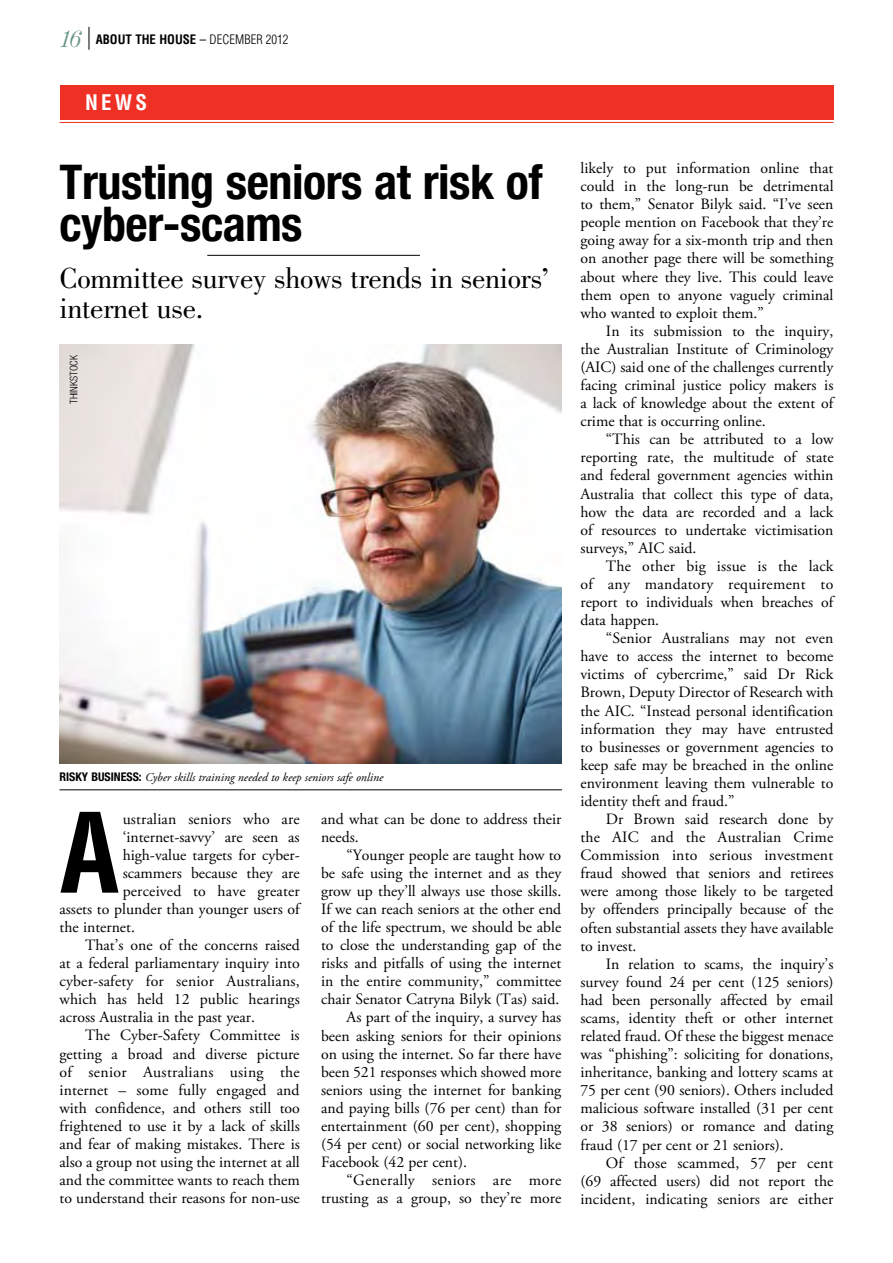
<style>
.page{position:relative;width:893px;height:1263px;background:#fff}
.page>*{position:absolute;margin:0;border:0;box-sizing:border-box;transform-origin:0 0}
.t1{font:700 condensed 107.7px "Helvetica";color:#000}
.t2{font:700 condensed 48px/42px "Helvetica Neue";color:#000}
.t3{font:30px/30px "Bodoni";letter-spacing:-.01em;color:#000}
.t4{font:700 condensed 21px "Helvetica";color:#fff}
.t5{font:15.75px/18.1px "Adobe Garamond Pro";color:#000;text-align:justify}
.t6{font:15.75px "Adobe Garamond Pro";letter-spacing:.02em;color:#000}
.t7{font:700 condensed 12.75px "Helvetica";color:#000}
.t8{font:italic 12px "Adobe Garamond Pro";color:#000}
.t9{font:700 condensed 12px "Helvetica Neue";color:#000}
.t10{font:300 condensed 10.5px "Helvetica Neue";color:#000}
.s1{font-family:"Andrich Minerva";font-weight:400;font-style:italic;font-stretch:normal;font-size:21px;color:#629081}
.s2{font-family:"Adobe Garamond Pro";font-weight:400;font-stretch:normal;font-size:22.8px}
.s3{font-weight:400}
.s4{font-weight:300}
.s5{font-family:"Helvetica Neue";font-weight:700;font-style:normal;font-stretch:condensed}
</style>
<div class="page">
<div style="left:60px;top:85px;width:773px;height:34px;background:#ee3124"></div>
<hr style="left:60px;top:122px;width:773px;height:1px;background:#ee3124">
<hr style="left:207px;top:255px;width:213px;height:1px;background:#000">
<img style="left:60px;top:344px;width:501px;height:419px">
<hr style="left:60px;top:789px;width:502px;height:1px;background:#000">
<p class="t7" style="left:60px;top:31px;width:230px"><span class="s1">16</span> <span class="s2">|</span> ABOUT THE HOUSE <span class="s3">–</span> <span class="s4">DECEMBER 2012</span></p>
<h3 class="t4" style="left:85px;top:89px;width:61px">NEWS</h3>
<h2 class="t2" style="left:60px;top:160px;width:485px">Trusting seniors at risk of cyber-scams</h2>
<h3 class="t3" style="left:60px;top:263px;width:491px">Committee survey shows trends in seniors’ internet use.</h3>
<p class="t10" style="left:68px;top:404px;width:50px;rotate:-90deg">Thinkstock</p>
<p class="t9" style="left:60px;top:770px;width:7px">RISKY</p>
<p class="t9" style="left:91px;top:770px;width:7px">BUSINESS</p>
<p class="t8" style="left:139px;top:770px;width:246px"><span class="s5">:</span> Cyber skills training needed to keep seniors safe online</p>
<h1 class="t1" style="left:60px;top:788px;width:61px">A</h1>
<p class="t5" style="left:123px;top:810px;width:179px">ustralian seniors who are</p>
<p class="t5" style="left:123px;top:828px;width:178px">‘internet-savvy’ are seen as</p>
<p class="t5" style="left:123px;top:846px;width:179px">high-value targets for cyber-</p>
<p class="t5" style="left:123px;top:864px;width:179px">scammers because they are</p>
<p class="t5" style="left:123px;top:882px;width:179px">perceived to have greater</p>
<p class="t5" style="left:60px;top:900px;width:243px">assets to plunder than younger users of</p>
<p class="t5" style="left:60px;top:918px;width:77px">the internet.</p>
<p class="t5" style="left:85px;top:936px;width:216px">That’s one of the concerns raised</p>
<p class="t5" style="left:60px;top:954px;width:242px">at a federal parliamentary inquiry into</p>
<p class="t5" style="left:60px;top:973px;width:242px">cyber-safety for senior Australians,</p>
<p class="t5" style="left:60px;top:991px;width:242px">which has held 12 public hearings</p>
<p class="t5" style="left:60px;top:1009px;width:197px">across Australia in the past year.</p>
<p class="t5" style="left:85px;top:1027px;width:216px">The Cyber-Safety Committee is</p>
<p class="t5" style="left:60px;top:1045px;width:241px">getting a broad and diverse picture</p>
<p class="t6" style="left:60px;top:1062px;width:242px">of senior Australians using the</p>
<p class="t5" style="left:60px;top:1081px;width:242px">internet – some fully engaged and</p>
<p class="t5" style="left:60px;top:1099px;width:242px">with confidence, and others still too</p>
<p class="t5" style="left:60px;top:1117px;width:242px">frightened to use it by a lack of skills</p>
<p class="t5" style="left:60px;top:1135px;width:242px">and fear of making mistakes. There is</p>
<p class="t5" style="left:60px;top:1153px;width:242px">also a group not using the internet at all</p>
<p class="t5" style="left:60px;top:1172px;width:242px">and the committee wants to reach them</p>
<p class="t5" style="left:60px;top:1190px;width:242px">to understand their reasons for non-use</p>
<p class="t5" style="left:321px;top:810px;width:242px">and what can be done to address their needs.</p>
<p class="t5" style="left:347px;top:846px;width:216px">“Younger people are taught how to</p>
<p class="t5" style="left:321px;top:864px;width:242px">be safe using the internet and as they</p>
<p class="t5" style="left:321px;top:882px;width:242px">grow up they’ll always use those skills.</p>
<p class="t5" style="left:321px;top:900px;width:242px">If we can reach seniors at the other end</p>
<p class="t5" style="left:321px;top:918px;width:242px">of the life spectrum, we should be able</p>
<p class="t5" style="left:321px;top:936px;width:242px">to close the understanding gap of the</p>
<p class="t5" style="left:321px;top:955px;width:242px">risks and pitfalls of using the internet</p>
<p class="t5" style="left:321px;top:973px;width:242px">in the entire community,” committee</p>
<p class="t5" style="left:321px;top:991px;width:240px">chair Senator Catryna Bilyk (Tas) said.</p>
<p class="t5" style="left:347px;top:1009px;width:216px">As part of the inquiry, a survey has</p>
<p class="t5" style="left:321px;top:1027px;width:242px">been asking seniors for their opinions</p>
<p class="t5" style="left:321px;top:1045px;width:242px">on using the internet. So far there have</p>
<p class="t5" style="left:321px;top:1063px;width:242px">been 521 responses which showed more</p>
<p class="t5" style="left:321px;top:1081px;width:242px">seniors using the internet for banking</p>
<p class="t5" style="left:321px;top:1099px;width:242px">and paying bills (76 per cent) than for</p>
<p class="t5" style="left:321px;top:1117px;width:242px">entertainment (60 per cent), shopping</p>
<p class="t5" style="left:321px;top:1135px;width:242px">(54 per cent) or social networking like</p>
<p class="t5" style="left:321px;top:1153px;width:148px">Facebook (42 per cent).</p>
<p class="t6" style="left:347px;top:1171px;width:216px">“Generally seniors are more</p>
<p class="t5" style="left:321px;top:1190px;width:242px">trusting as a group, so they’re more</p>
<p class="t5" style="left:580px;top:159px;width:255px">likely to put information online that could in the long-run be detrimental to them,” Senator Bilyk said. “I’ve seen people mention on Facebook that they’re going away for a six-month trip and then on another page there will be something about where they live. This could leave them open to anyone vaguely criminal who wanted to exploit them.”</p>
<p class="t5" style="left:580px;top:322px;width:256px;text-align:left;text-indent:26px">In its submission to the inquiry, the Australian Institute of Criminology (AIC) said one of the challenges currently facing criminal justice policy makers is a lack of knowledge about the extent of crime that is occurring online.</p>
<p class="t5" style="left:580px;top:431px;width:255px;text-indent:26px">“This can be attributed to a low reporting rate, the multitude of state and federal government agencies within Australia that collect this type of data, how the data are recorded and a lack of resources to undertake victimisation surveys,” AIC said.</p>
<p class="t5" style="left:580px;top:557px;width:256px;text-align:left;text-indent:26px">The other big issue is the lack of any mandatory requirement to report to individuals when breaches of data happen.</p>
<p class="t5" style="left:580px;top:630px;width:255px;text-indent:26px">“Senior Australians may not even have to access the internet to become victims of cybercrime,” said Dr Rick Brown, Deputy Director of Research with the AIC. “Instead personal identification information they may have entrusted to businesses or government agencies to keep safe may be breached in the online environment leaving them vulnerable to identity theft and fraud.”</p>
<p class="t5" style="left:580px;top:810px;width:254px;text-indent:26px">Dr Brown said research done by the AIC and the Australian Crime Commission into serious investment fraud showed that seniors and retirees were among those likely to be targeted by offenders principally because of the often substantial assets they have available to invest.</p>
<p class="t5" style="left:580px;top:955px;width:255px;text-indent:26px">In relation to scams, the inquiry’s survey found 24 per cent (125 seniors) had been personally affected by email scams, identity theft or other internet related fraud. Of these the biggest menace was “phishing”: soliciting for donations, inheritance, banking and lottery scams at 75 per cent (90 seniors). Others included malicious software installed (31 per cent or 38 seniors) or romance and dating fraud (17 per cent or 21 seniors).</p>
<p class="t5" style="left:580px;top:1154px;width:255px;text-indent:26px">Of those scammed, 57 per cent (69 affected users) did not report the incident, indicating seniors are either</p>
</div>
